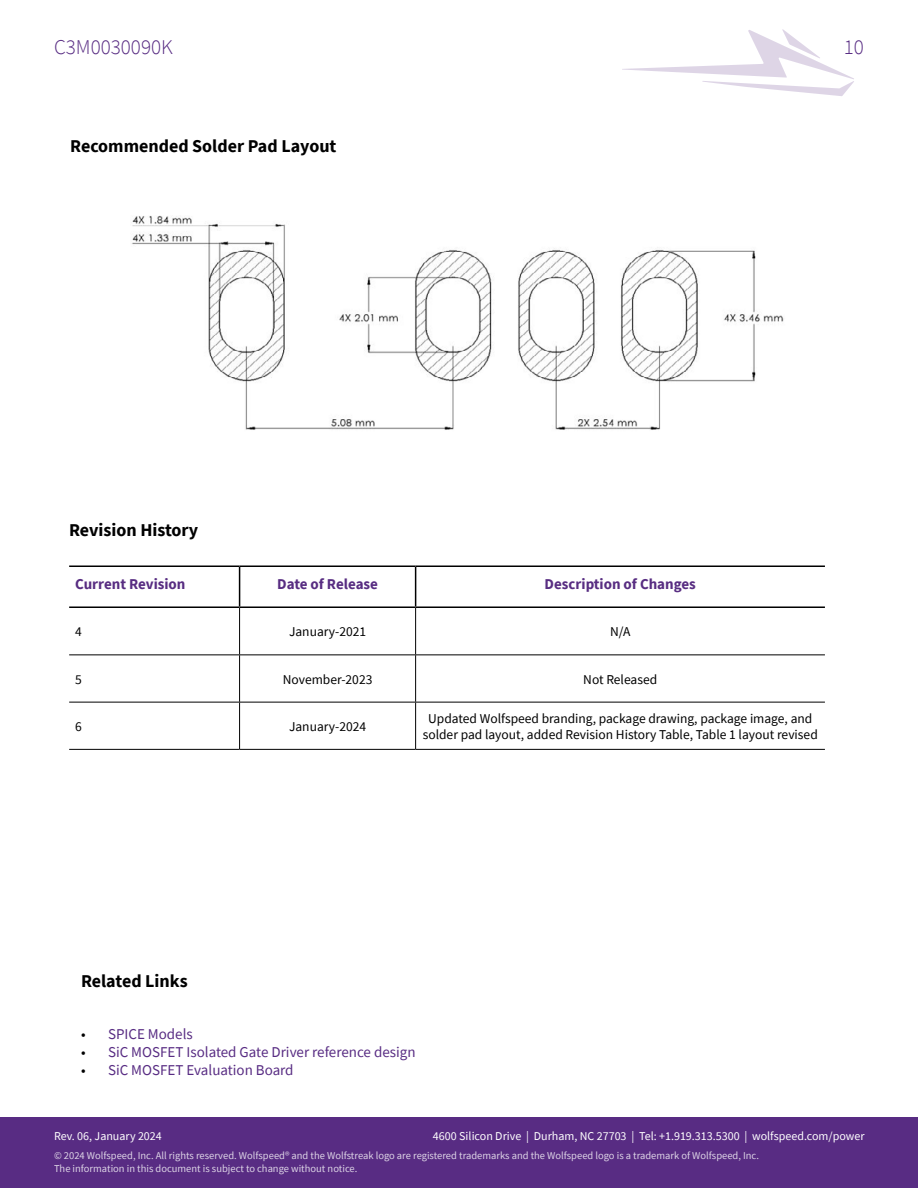
<style>
.page{position:relative;width:918px;height:1188px;background:#fff}
.page>*{position:absolute;margin:0;border:0;box-sizing:border-box;transform-origin:0 0}
.t1{font:300 21px "Source Sans Pro";color:#582c83}
.t2{font:700 18px "Source Sans Pro";color:#000}
.t3{font:15px "Source Sans Pro";color:#582c83}
.t4{font:700 15px "Source Sans Pro";color:#582d82}
.t5{font:13.5px/16.2px "Source Sans Pro";color:#000;text-align:center}
.t6{font:12px "Source Sans Pro";color:#fff}
.t7{font:10.5px/12.6px "Source Sans Pro";color:#fff}
.s1{color:#000}
</style>
<div class="page">
<svg style="left:622px;top:29px;width:232px;height:67px"></svg>
<div style="left:0;top:1118px;width:918px;height:70px;background:#582c83"></div>
<img style="left:131px;top:215px;width:653px;height:215px">
<hr style="left:69px;top:566px;width:171px;height:1px;background:#000">
<hr style="left:240px;top:566px;width:176px;height:1px;background:#000">
<hr style="left:239px;top:567px;width:1px;height:39px;background:#000">
<hr style="left:416px;top:566px;width:409px;height:1px;background:#000">
<hr style="left:415px;top:567px;width:1px;height:39px;background:#000">
<hr style="left:69px;top:606px;width:171px;height:2px;background:#000">
<hr style="left:240px;top:606px;width:176px;height:2px;background:#000">
<hr style="left:416px;top:606px;width:409px;height:2px;background:#000">
<hr style="left:239px;top:608px;width:1px;height:46px;background:#000">
<hr style="left:415px;top:608px;width:1px;height:46px;background:#000">
<hr style="left:69px;top:654px;width:171px;height:1px;background:#000">
<hr style="left:240px;top:654px;width:176px;height:1px;background:#000">
<hr style="left:239px;top:655px;width:1px;height:47px;background:#000">
<hr style="left:416px;top:654px;width:409px;height:1px;background:#000">
<hr style="left:415px;top:655px;width:1px;height:47px;background:#000">
<hr style="left:69px;top:702px;width:171px;height:1px;background:#000">
<hr style="left:240px;top:702px;width:176px;height:1px;background:#000">
<hr style="left:239px;top:702px;width:1px;height:47px;background:#000">
<hr style="left:416px;top:702px;width:409px;height:1px;background:#000">
<hr style="left:415px;top:702px;width:1px;height:47px;background:#000">
<hr style="left:69px;top:749px;width:171px;height:1px;background:#000">
<hr style="left:240px;top:749px;width:176px;height:1px;background:#000">
<hr style="left:416px;top:749px;width:409px;height:1px;background:#000">
<h1 class="t1" style="left:54px;top:34px;width:120px">C3M0030090K</h1>
<h1 class="t1" style="left:844px;top:34px;width:22px">10</h1>
<h2 class="t2" style="left:70px;top:133px;width:268px">Recommended Solder Pad Layout</h2>
<h2 class="t2" style="left:69px;top:517px;width:131px">Revision History</h2>
<h3 class="t4" style="left:75px;top:574px;width:112px">Current Revision</h3>
<h3 class="t4" style="left:277px;top:574px;width:102px">Date of Release</h3>
<h3 class="t4" style="left:545px;top:574px;width:153px">Description of Changes</h3>
<p class="t5" style="left:75px;top:624px;width:8px">4</p>
<p class="t5" style="left:289px;top:624px;width:79px">January-2021</p>
<p class="t5" style="left:610px;top:624px;width:22px">N/A</p>
<p class="t5" style="left:75px;top:671px;width:8px">5</p>
<p class="t5" style="left:283px;top:671px;width:91px">November-2023</p>
<p class="t5" style="left:583px;top:671px;width:75px">Not Released</p>
<p class="t5" style="left:75px;top:718px;width:8px">6</p>
<p class="t5" style="left:289px;top:718px;width:79px">January-2024</p>
<p class="t5" style="left:423px;top:710px;width:397px">Updated Wolfspeed branding, package drawing, package image, and solder pad layout, added Revision History Table, Table 1 layout revised</p>
<h2 class="t2" style="left:81px;top:969px;width:108px">Related Links</h2>
<h3 class="t3" style="left:81px;top:1025px;width:113px"><span class="s1">•</span> SPICE Models</h3>
<h3 class="t3" style="left:81px;top:1043px;width:336px"><span class="s1">•</span> SiC MOSFET Isolated Gate Driver reference design</h3>
<h3 class="t3" style="left:81px;top:1061px;width:214px"><span class="s1">•</span> SiC MOSFET Evaluation Board</h3>
<p class="t6" style="left:433px;top:1129px;width:433px">4600 Silicon Drive | Durham, NC 27703 | Tel: +1.919.313.5300 | wolfspeed.com/power</p>
<p class="t7" style="left:54px;top:1149px;width:707px">© 2024 Wolfspeed, Inc. All rights reserved. Wolfspeed® and the Wolfstreak logo are registered trademarks and the Wolfspeed logo is a trademark of Wolfspeed, Inc.<br>The information in this document is subject to change without notice.</p>
<p class="t6" style="left:54px;top:1129px;width:109px">Rev. 06, January 2024</p>
</div>
